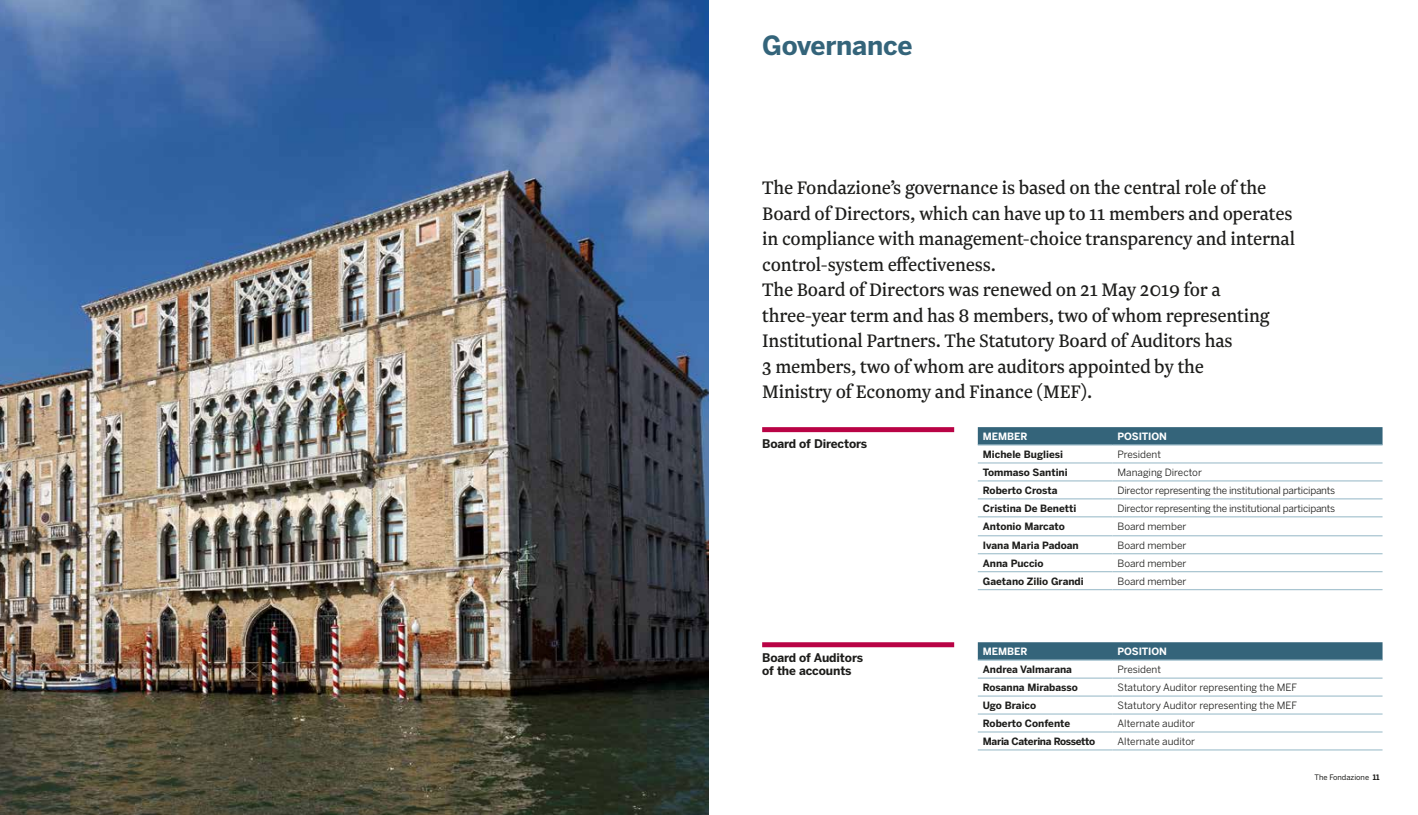
<style>
.page{position:relative;width:1418px;height:815px;background:#fff}
.page>*{position:absolute;margin:0;border:0;box-sizing:border-box;transform-origin:0 0}
.t1{font:700 26.25px "Benton Sans";letter-spacing:-.01em;color:#34647a}
.t2{font:21.25px/25.5px "Newzald";letter-spacing:-.01em;color:#1d1d1b}
.t3{font:700 11.88px/13.1px "Benton Sans";letter-spacing:-.01em;color:#1d1d1b}
.t4{font:10px "Benton Sans";letter-spacing:-.01em;color:#1d1d1b}
.t5{font:700 10px "Benton Sans";color:#1d1d1b}
.t6{font:700 10px "Benton Sans";letter-spacing:-.01em;color:#fff}
.t7{font:700 10px "Benton Sans";letter-spacing:-.03em;color:#1d1d1b}
.t8{font:7.5px "Benton Sans";color:#1d1d1b}
.s1{font-weight:700}
</style>
<div class="page">
<div style="left:977px;top:427px;width:405px;height:17px;background:#34647a"></div>
<hr style="left:977px;top:444px;width:135px;height:2px;background:#a9c5d1">
<hr style="left:1112px;top:444px;width:270px;height:2px;background:#a9c5d1">
<hr style="left:977px;top:462px;width:135px;height:2px;background:#a9c5d1">
<hr style="left:1112px;top:462px;width:270px;height:2px;background:#a9c5d1">
<hr style="left:977px;top:480px;width:135px;height:2px;background:#a9c5d1">
<hr style="left:1112px;top:480px;width:270px;height:2px;background:#a9c5d1">
<hr style="left:977px;top:498px;width:135px;height:1px;background:#a9c5d1">
<hr style="left:1112px;top:498px;width:270px;height:1px;background:#a9c5d1">
<hr style="left:977px;top:516px;width:135px;height:1px;background:#a9c5d1">
<hr style="left:1112px;top:516px;width:270px;height:1px;background:#a9c5d1">
<hr style="left:977px;top:535px;width:135px;height:1px;background:#a9c5d1">
<hr style="left:1112px;top:535px;width:270px;height:1px;background:#a9c5d1">
<hr style="left:977px;top:553px;width:135px;height:1px;background:#a9c5d1">
<hr style="left:1112px;top:553px;width:270px;height:1px;background:#a9c5d1">
<hr style="left:977px;top:571px;width:135px;height:1px;background:#a9c5d1">
<hr style="left:977px;top:589px;width:135px;height:1px;background:#a9c5d1">
<hr style="left:1112px;top:571px;width:270px;height:1px;background:#a9c5d1">
<hr style="left:1112px;top:589px;width:270px;height:1px;background:#a9c5d1">
<div style="left:977px;top:642px;width:405px;height:17px;background:#34647a"></div>
<hr style="left:977px;top:659px;width:135px;height:2px;background:#a9c5d1">
<hr style="left:1112px;top:659px;width:270px;height:2px;background:#a9c5d1">
<hr style="left:977px;top:677px;width:135px;height:2px;background:#a9c5d1">
<hr style="left:1112px;top:677px;width:270px;height:2px;background:#a9c5d1">
<hr style="left:977px;top:695px;width:135px;height:2px;background:#a9c5d1">
<hr style="left:1112px;top:695px;width:270px;height:2px;background:#a9c5d1">
<hr style="left:977px;top:713px;width:135px;height:2px;background:#a9c5d1">
<hr style="left:1112px;top:713px;width:270px;height:2px;background:#a9c5d1">
<hr style="left:977px;top:731px;width:135px;height:2px;background:#a9c5d1">
<hr style="left:977px;top:749px;width:135px;height:2px;background:#a9c5d1">
<hr style="left:1112px;top:731px;width:270px;height:2px;background:#a9c5d1">
<hr style="left:1112px;top:749px;width:270px;height:2px;background:#a9c5d1">
<div style="left:762px;top:427px;width:192px;height:5px;background:#b90345"></div>
<div style="left:762px;top:642px;width:192px;height:5px;background:#b90345"></div>
<img style="left:0;top:0;width:709px;height:815px">
<p class="t1" style="left:762px;top:30px;width:152px">Governance</p>
<p class="t2" style="left:762px;top:175px;width:534px">The Fondazione’s governance is based on the central role of the Board of Directors, which can have up to 11 members and operates in compliance with management-choice transparency and internal control-system effectiveness.<br>The Board of Directors was renewed on 21 May 2019 for a three-year term and has 8 members, two of whom representing Institutional Partners. The Statutory Board of Auditors has<br>3 members, two of whom are auditors appointed by the<br>Ministry of Economy and Finance (MEF).</p>
<p class="t6" style="left:982px;top:430px;width:46px">MEMBER</p>
<p class="t6" style="left:1117px;top:430px;width:51px">POSITION</p>
<p class="t5" style="left:982px;top:448px;width:82px">Michele Bugliesi</p>
<p class="t4" style="left:1117px;top:448px;width:45px">President</p>
<p class="t5" style="left:982px;top:466px;width:86px">Tommaso Santini</p>
<p class="t4" style="left:1117px;top:466px;width:86px">Managing Director</p>
<p class="t5" style="left:982px;top:484px;width:76px">Roberto Crosta</p>
<p class="t4" style="left:1117px;top:484px;width:219px">Director representing the institutional participants</p>
<p class="t5" style="left:982px;top:502px;width:95px">Cristina De Benetti</p>
<p class="t4" style="left:1117px;top:502px;width:219px">Director representing the institutional participants</p>
<p class="t5" style="left:982px;top:520px;width:83px">Antonio Marcato</p>
<p class="t4" style="left:1117px;top:520px;width:70px">Board member</p>
<p class="t5" style="left:982px;top:539px;width:97px">Ivana Maria Padoan</p>
<p class="t4" style="left:1117px;top:539px;width:70px">Board member</p>
<p class="t5" style="left:982px;top:557px;width:62px">Anna Puccio</p>
<p class="t4" style="left:1117px;top:557px;width:70px">Board member</p>
<p class="t5" style="left:982px;top:575px;width:102px">Gaetano Zilio Grandi</p>
<p class="t4" style="left:1117px;top:575px;width:70px">Board member</p>
<p class="t3" style="left:762px;top:437px;width:107px">Board of Directors</p>
<p class="t3" style="left:762px;top:651px;width:102px">Board of Auditors of the accounts</p>
<p class="t6" style="left:982px;top:645px;width:46px">MEMBER</p>
<p class="t6" style="left:1117px;top:645px;width:51px">POSITION</p>
<p class="t5" style="left:982px;top:663px;width:91px">Andrea Valmarana</p>
<p class="t4" style="left:1117px;top:663px;width:45px">President</p>
<p class="t5" style="left:982px;top:681px;width:96px">Rosanna Mirabasso</p>
<p class="t4" style="left:1117px;top:681px;width:181px">Statutory Auditor representing the MEF</p>
<p class="t5" style="left:982px;top:699px;width:55px">Ugo Braico</p>
<p class="t4" style="left:1117px;top:699px;width:181px">Statutory Auditor representing the MEF</p>
<p class="t5" style="left:982px;top:717px;width:89px">Roberto Confente</p>
<p class="t4" style="left:1117px;top:717px;width:79px">Alternate auditor</p>
<p class="t7" style="left:982px;top:735px;width:114px">Maria Caterina Rossetto</p>
<p class="t4" style="left:1117px;top:735px;width:79px">Alternate auditor</p>
<p class="t8" style="left:1314px;top:772px;width:67px">The Fondazione <span class="s1">11</span></p>
</div>
